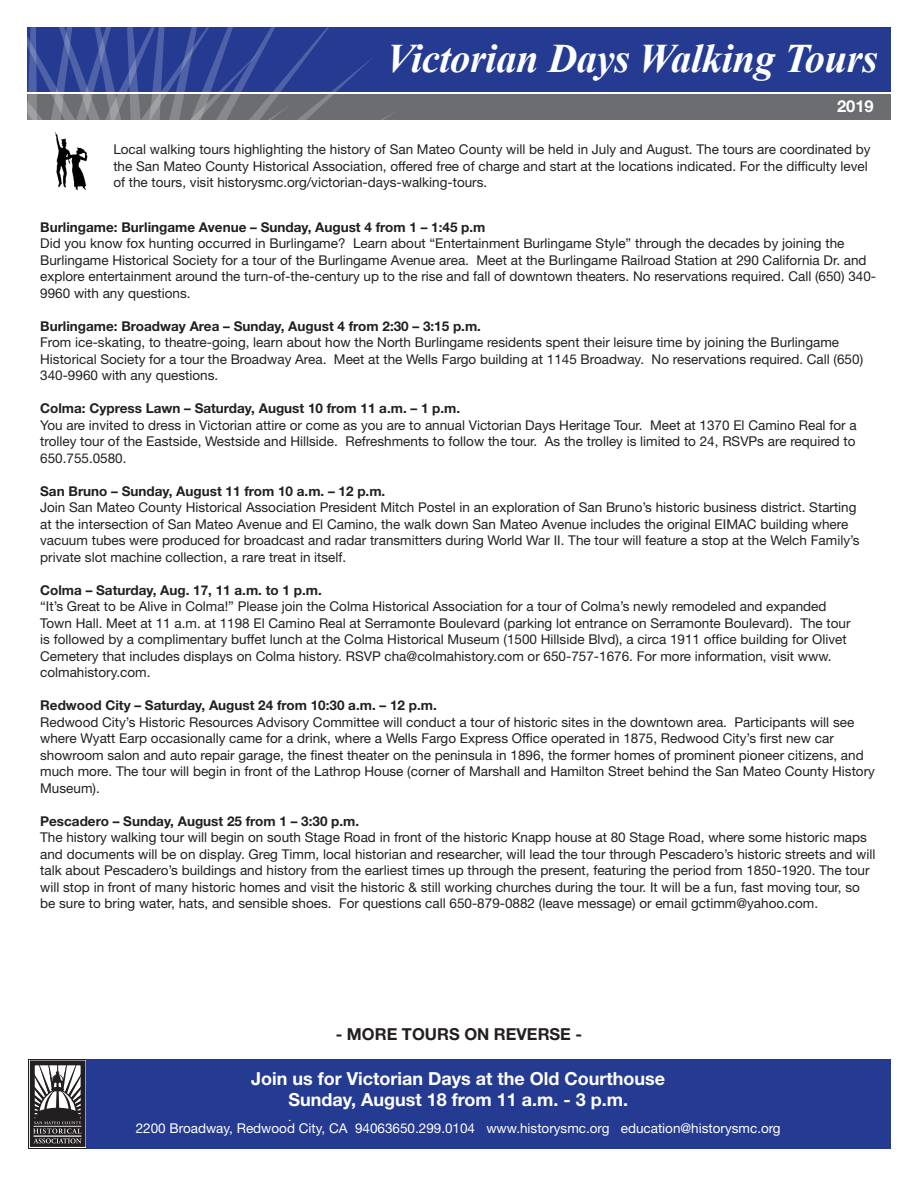
<style>
.page{position:relative;width:918px;height:1188px;background:#fff}
.page>*{position:absolute;margin:0;border:0;box-sizing:border-box;transform-origin:0 0}
.t1{font:italic 700 40.5px "Times New Roman";letter-spacing:-.01em;color:#fff}
.Article_Title_and_Su{font:700 18px "Helvetica Neue LT Std";color:#fff}
.Article_Title_and_Su-2{font:700 16.5px "Helvetica Neue LT Std";color:#231f20}
.Article_Title_and_Su-3{font:700 16.5px "Helvetica Neue LT Std";color:#fff}
.Article_Title_and_Su-4{font:13.5px/16.5px "Helvetica Neue LT Std";color:#231f20}
.Article_Title_and_Su-5{font:700 13.5px "Helvetica Neue LT Std";color:#231f20}
.Article_Title_and_Su-6{font:13.5px "Helvetica Neue LT Std";color:#fff}
</style>
<div class="page">
<div style="left:27px;top:94px;width:864px;height:26px;background:#6c6d70"></div>
<div style="left:27px;top:27px;width:864px;height:65px;background:#253b92"></div>
<svg style="left:292px;top:27px;width:103px;height:93px"></svg>
<svg style="left:27px;top:27px;width:265px;height:93px"></svg>
<img style="left:55px;top:132px;width:33px;height:59px">
<svg style="left:28px;top:1059px;width:59px;height:89px"></svg>
<svg style="left:29px;top:1060px;width:57px;height:88px"></svg>
<div style="left:30px;top:1060px;width:55px;height:87px;border:5px solid #231f20"></div>
<svg style="left:30px;top:1061px;width:55px;height:85px"></svg>
<div style="left:87px;top:1059px;width:804px;height:89px;background:#253b92"></div>
<p class="t1" style="left:387px;top:30px;width:493px">Victorian Days Walking Tours</p>
<p class="Article_Title_and_Su-3" style="left:837px;top:96px;width:38px">2019</p>
<p class="Article_Title_and_Su-4" style="left:113px;top:141px;width:759px">Local walking tours highlighting the history of San Mateo County will be held in July and August. The tours are coordinated by the San Mateo County Historical Association, offered free of charge and start at the locations indicated. For the difficulty level of the tours, visit historysmc.org/victorian-days-walking-tours.</p>
<p class="Article_Title_and_Su-5" style="left:40px;top:218px;width:447px">Burlingame: Burlingame Avenue – Sunday, August 4 from 1 – 1:45 p.m</p>
<p class="Article_Title_and_Su-4" style="left:40px;top:235px;width:837px">Did you know fox hunting occurred in Burlingame? Learn about “Entertainment Burlingame Style” through the decades by joining the Burlingame Historical Society for a tour of the Burlingame Avenue area. Meet at the Burlingame Railroad Station at 290 California Dr. and explore entertainment around the turn-of-the-century up to the rise and fall of downtown theaters. No reservations required. Call (650) 340- 9960 with any questions.</p>
<p class="Article_Title_and_Su-5" style="left:40px;top:317px;width:442px">Burlingame: Broadway Area – Sunday, August 4 from 2:30 – 3:15 p.m.</p>
<p class="Article_Title_and_Su-4" style="left:40px;top:334px;width:824px">From ice-skating, to theatre-going, learn about how the North Burlingame residents spent their leisure time by joining the Burlingame<br>Historical Society for a tour the Broadway Area. Meet at the Wells Fargo building at 1145 Broadway. No reservations required. Call (650)<br>340-9960 with any questions.</p>
<p class="Article_Title_and_Su-5" style="left:40px;top:400px;width:422px">Colma: Cypress Lawn – Saturday, August 10 from 11 a.m. – 1 p.m.</p>
<p class="Article_Title_and_Su-4" style="left:40px;top:416px;width:818px;text-align:justify">You are invited to dress in Victorian attire or come as you are to annual Victorian Days Heritage Tour. Meet at 1370 El Camino Real for a trolley tour of the Eastside, Westside and Hillside. Refreshments to follow the tour. As the trolley is limited to 24, RSVPs are required to 650.755.0580.</p>
<p class="Article_Title_and_Su-5" style="left:40px;top:482px;width:347px">San Bruno – Sunday, August 11 from 10 a.m. – 12 p.m.</p>
<p class="Article_Title_and_Su-4" style="left:40px;top:499px;width:821px">Join San Mateo County Historical Association President Mitch Postel in an exploration of San Bruno’s historic business district. Starting at the intersection of San Mateo Avenue and El Camino, the walk down San Mateo Avenue includes the original EIMAC building where vacuum tubes were produced for broadcast and radar transmitters during World War II. The tour will feature a stop at the Welch Family’s private slot machine collection, a rare treat in itself.</p>
<p class="Article_Title_and_Su-5" style="left:40px;top:581px;width:283px">Colma – Saturday, Aug. 17, 11 a.m. to 1 p.m.</p>
<p class="Article_Title_and_Su-4" style="left:40px;top:598px;width:812px">“It’s Great to be Alive in Colma!” Please join the Colma Historical Association for a tour of Colma’s newly remodeled and expanded Town Hall. Meet at 11 a.m. at 1198 El Camino Real at Serramonte Boulevard (parking lot entrance on Serramonte Boulevard). The tour is followed by a complimentary buffet lunch at the Colma Historical Museum (1500 Hillside Blvd), a circa 1911 office building for Olivet Cemetery that includes displays on Colma history. RSVP cha@colmahistory.com or 650-757-1676. For more information, visit www. colmahistory.com.</p>
<p class="Article_Title_and_Su-5" style="left:40px;top:697px;width:398px">Redwood City – Saturday, August 24 from 10:30 a.m. – 12 p.m.</p>
<p class="Article_Title_and_Su-4" style="left:40px;top:713px;width:836px">Redwood City’s Historic Resources Advisory Committee will conduct a tour of historic sites in the downtown area. Participants will see where Wyatt Earp occasionally came for a drink, where a Wells Fargo Express Office operated in 1875, Redwood City’s first new car showroom salon and auto repair garage, the finest theater on the peninsula in 1896, the former homes of prominent pioneer citizens, and much more. The tour will begin in front of the Lathrop House (corner of Marshall and Hamilton Street behind the San Mateo County History Museum).</p>
<p class="Article_Title_and_Su-5" style="left:40px;top:812px;width:321px">Pescadero – Sunday, August 25 from 1 – 3:30 p.m.</p>
<p class="Article_Title_and_Su-4" style="left:40px;top:829px;width:837px">The history walking tour will begin on south Stage Road in front of the historic Knapp house at 80 Stage Road, where some historic maps and documents will be on display. Greg Timm, local historian and researcher, will lead the tour through Pescadero’s historic streets and will talk about Pescadero’s buildings and history from the earliest times up through the present, featuring the period from 1850-1920. The tour will stop in front of many historic homes and visit the historic &amp; still working churches during the tour. It will be a fun, fast moving tour, so be sure to bring water, hats, and sensible shoes. For questions call 650-879-0882 (leave message) or email gctimm@yahoo.com.</p>
<p class="Article_Title_and_Su-2" style="left:336px;top:1024px;width:248px">- MORE TOURS ON REVERSE -</p>
<p class="Article_Title_and_Su" style="left:251px;top:1067px;width:416px">Join us for Victorian Days at the Old Courthouse</p>
<p class="Article_Title_and_Su" style="left:288px;top:1089px;width:341px">Sunday, August 18 from 11 a.m. - 3 p.m.</p>
<p class="Article_Title_and_Su-6" style="left:136px;top:1120px;width:646px">2200 Broadway, Redwood City, CA 94063650.299.0104 www.historysmc.org education@historysmc.org</p>
</div>
